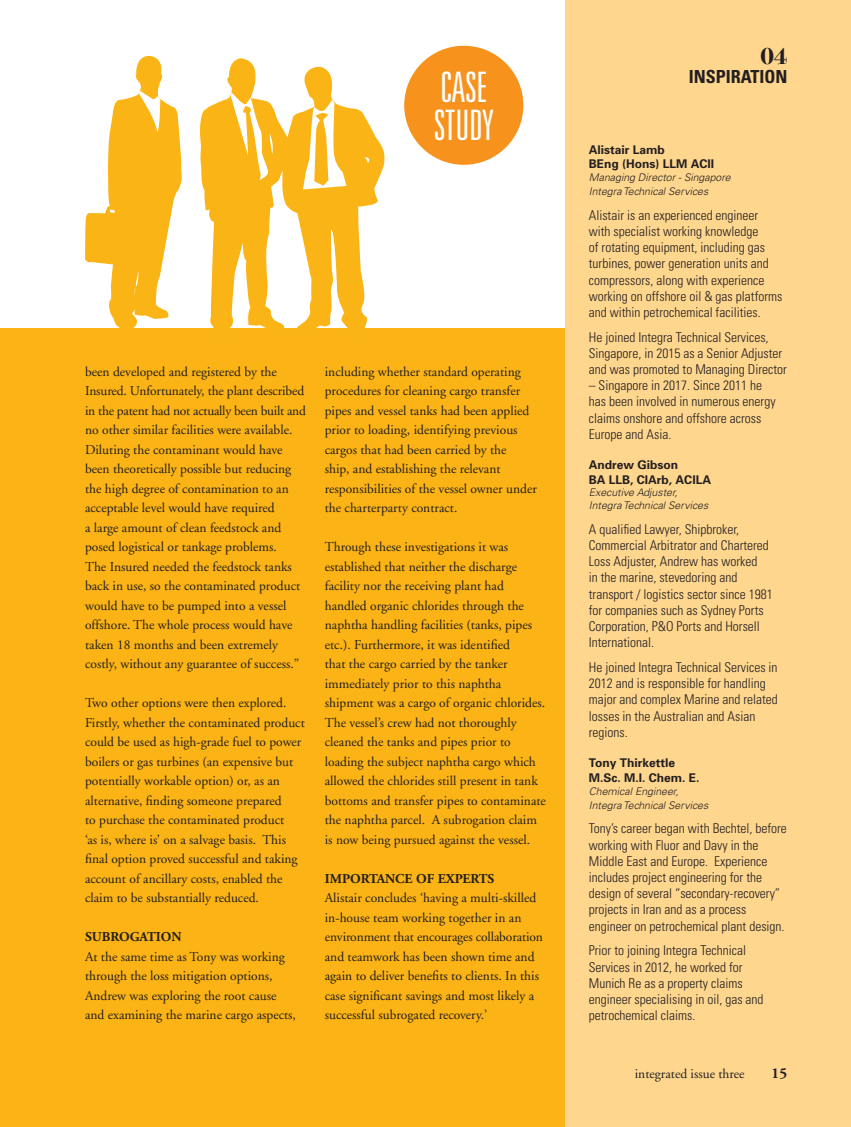
<style>
.page{position:relative;width:851px;height:1127px;background:#fff}
.page>*{position:absolute;margin:0;border:0;box-sizing:border-box;transform-origin:0 0}
.t1{font:300 ultra-condensed 42px/37.5px "Univers";letter-spacing:-.01em;color:#fff}
.t2{font:700 24.15px "Bodoni Svty Two ITCTT";color:#231f20}
.t3{font:700 condensed 18px "Univers";color:#231f20}
.t4{font:700 15px "Adobe Garamond";color:#231f20}
.t5{font:13.5px/19.5px "Adobe Garamond";color:#231f20}
.t6{font:300 condensed 13.5px/16.2px "Univers";color:#231f20}
.t7{font:700 13.5px "Adobe Garamond";color:#231f20}
.t8{font:700 12px/14.4px "Univers";color:#231f20}
.t9{font:italic 300 10.5px/14.4px "Univers";color:#231f20}
</style>
<div class="page">
<div style="left:564px;top:0;width:286px;height:1127px;background:#fed68e"></div>
<div style="left:0;top:0;width:564px;height:1127px;background:#fbb316"></div>
<div style="left:0;top:0;width:564px;height:327px;background:#fff"></div>
<svg style="left:85px;top:55px;width:97px;height:273px"></svg>
<svg style="left:199px;top:58px;width:187px;height:270px;fill:#fbb416"></svg>
<svg style="left:231px;top:92px;width:42px;height:88px"></svg>
<svg style="left:303px;top:100px;width:43px;height:89px"></svg>
<svg style="left:365px;top:157px;width:4px;height:6px"></svg>
<div style="left:404px;top:46px;width:119px;height:119px;background:#f7931d;border-radius:50%"></div>
<p class="t1" style="left:433px;top:67px;width:62px">CASE<br>STUDY</p>
<p class="t5" style="left:85px;top:362px;width:222px">been developed and registered by the Insured. Unfortunately, the plant described in the patent had not actually been built and no other similar facilities were available.</p>
<p class="t5" style="left:85px;top:440px;width:217px">Diluting the contaminant would have been theoretically possible but reducing the high degree of contamination to an acceptable level would have required<br>a large amount of clean feedstock and posed logistical or tankage problems.<br>The Insured needed the feedstock tanks back in use, so the contaminated product would have to be pumped into a vessel offshore. The whole process would have taken 18 months and been extremely costly, without any guarantee of success.”</p>
<p class="t5" style="left:85px;top:694px;width:221px">Two other options were then explored.<br>Firstly, whether the contaminated product could be used as high-grade fuel to power boilers or gas turbines (an expensive but potentially workable option) or, as an alternative, finding someone prepared<br>to purchase the contaminated product<br>‘as is, where is’ on a salvage basis. This final option proved successful and taking account of ancillary costs, enabled the claim to be substantially reduced.</p>
<p class="t7" style="left:85px;top:930px;width:98px">SUBROGATION</p>
<p class="t5" style="left:85px;top:947px;width:212px">At the same time as Tony was working through the loss mitigation options, Andrew was exploring the root cause and examining the marine cargo aspects,</p>
<p class="t5" style="left:325px;top:362px;width:213px">including whether standard operating procedures for cleaning cargo transfer pipes and vessel tanks had been applied prior to loading, identifying previous cargos that had been carried by the<br>ship, and establishing the relevant responsibilities of the vessel owner under the charterparty contract.</p>
<p class="t5" style="left:325px;top:538px;width:223px">Through these investigations it was established that neither the discharge facility nor the receiving plant had handled organic chlorides through the naphtha handling facilities (tanks, pipes etc.). Furthermore, it was identified<br>that the cargo carried by the tanker immediately prior to this naphtha shipment was a cargo of organic chlorides.<br>The vessel’s crew had not thoroughly cleaned the tanks and pipes prior to loading the subject naphtha cargo which allowed the chlorides still present in tank bottoms and transfer pipes to contaminate the naphtha parcel. A subrogation claim is now being pursued against the vessel.</p>
<p class="t7" style="left:325px;top:871px;width:171px">IMPORTANCE OF EXPERTS</p>
<p class="t5" style="left:325px;top:889px;width:219px">Alistair concludes ‘having a multi-skilled in-house team working together in an environment that encourages collaboration and teamwork has been shown time and again to deliver benefits to clients. In this case significant savings and most likely a successful subrogated recovery.’</p>
<p class="t2" style="left:760px;top:36px;width:29px">04</p>
<p class="t3" style="left:688px;top:66px;width:100px">INSPIRATION</p>
<p class="t8" style="left:588px;top:142px;width:127px">Alistair Lamb<br>BEng (Hons) LLM ACII</p>
<p class="t9" style="left:588px;top:169px;width:143px">Managing Director - Singapore<br>Integra Technical Services</p>
<p class="t6" style="left:588px;top:207px;width:195px">Alistair is an experienced engineer with specialist working knowledge<br>of rotating equipment, including gas turbines, power generation units and compressors, along with experience working on offshore oil &amp; gas platforms and within petrochemical facilities.</p>
<p class="t6" style="left:588px;top:329px;width:199px">He joined Integra Technical Services,<br>Singapore, in 2015 as a Senior Adjuster and was promoted to Managing Director</p>
<p class="t6" style="left:588px;top:377px;width:188px">– Singapore in 2017. Since 2011 he has been involved in numerous energy claims onshore and offshore across<br>Europe and Asia.</p>
<p class="t8" style="left:588px;top:457px;width:124px">Andrew Gibson<br>BA LLB, CIArb, ACILA</p>
<p class="t9" style="left:588px;top:486px;width:121px;line-height:12.6px">Executive Adjuster,<br>Integra Technical Services</p>
<p class="t6" style="left:588px;top:521px;width:185px">A qualified Lawyer, Shipbroker,<br>Commercial Arbitrator and Chartered<br>Loss Adjuster, Andrew has worked<br>in the marine, stevedoring and transport / logistics sector since 1981 for companies such as Sydney Ports<br>Corporation, P&amp;O Ports and Horsell<br>International.</p>
<p class="t6" style="left:588px;top:659px;width:190px">He joined Integra Technical Services in<br>2012 and is responsible for handling major and complex Marine and related losses in the Australian and Asian regions.</p>
<p class="t8" style="left:588px;top:755px;width:112px">Tony Thirkettle<br>M.Sc. M.I. Chem. E.</p>
<p class="t9" style="left:588px;top:784px;width:121px;line-height:13.5px">Chemical Engineer,<br>Integra Technical Services</p>
<p class="t6" style="left:588px;top:820px;width:199px">Tony’s career began with Bechtel, before working with Fluor and Davy in the Middle East and Europe. Experience includes project engineering for the design of several “secondary-recovery” projects in Iran and as a process engineer on petrochemical plant design.</p>
<p class="t6" style="left:588px;top:942px;width:176px">Prior to joining Integra Technical<br>Services in 2012, he worked for<br>Munich Re as a property claims engineer specialising in oil, gas and petrochemical claims.</p>
<p class="t5" style="left:634px;top:1064px;width:111px">integrated issue three</p>
<p class="t4" style="left:771px;top:1065px;width:17px">15</p>
</div>
